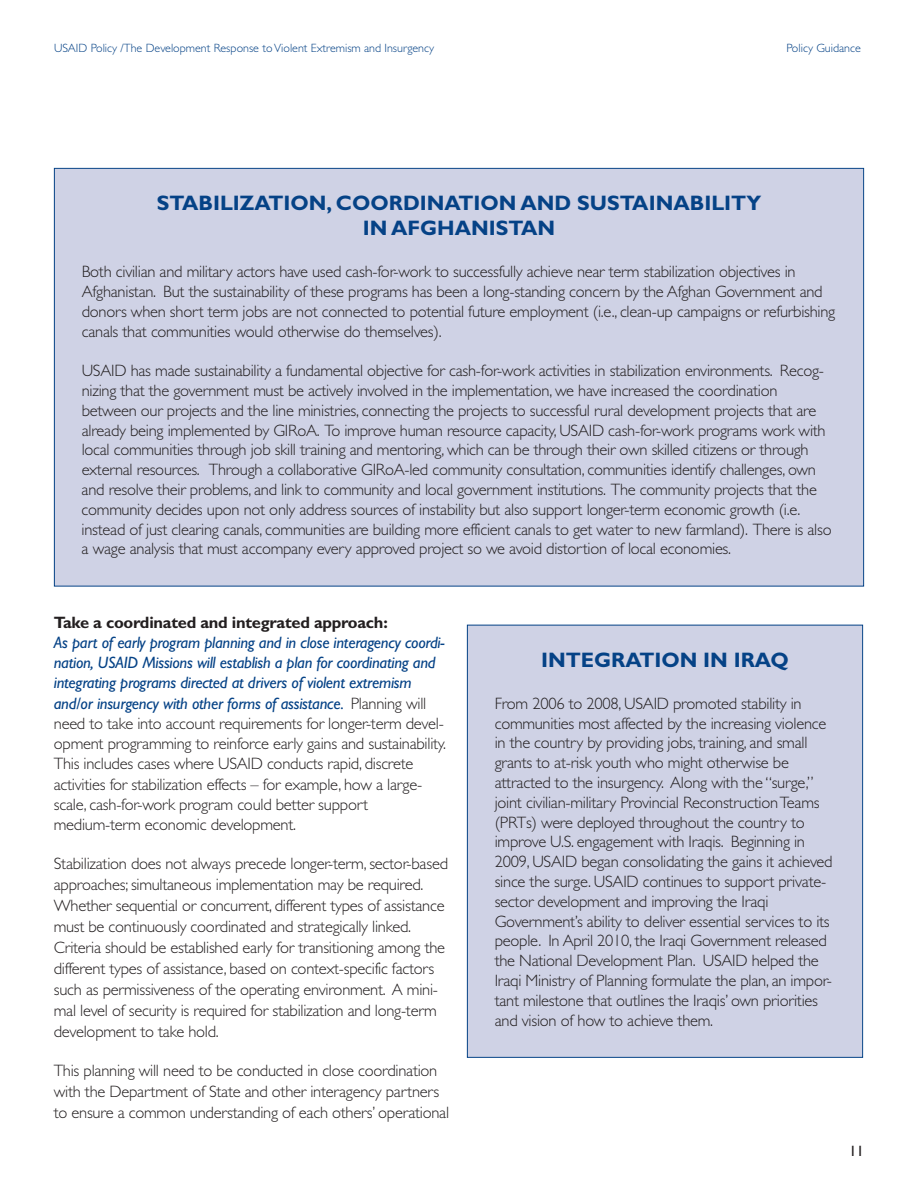
<style>
.page{position:relative;width:918px;height:1188px;background:#fff}
.page>*{position:absolute;margin:0;border:0;box-sizing:border-box;transform-origin:0 0}
.t1{font:700 21px/25.2px "Gill Sans";color:#054286;text-align:center}
.t2{font:300 16.5px/19.8px "Gill Sans";letter-spacing:-.015em;color:#231f20}
.t3{font:700 16.5px "Gill Sans";letter-spacing:-.015em;color:#231f20}
.t4{font:15px "Gill Sans";color:#231f20}
.t5{font:300 12px "Gill Sans";color:#054286}
.s1{font-weight:400;font-style:italic;color:#054286}
</style>
<div class="page">
<div style="left:55px;top:169px;width:808px;height:417px;background:#cfd2e5"></div>
<div style="left:468px;top:625px;width:394px;height:432px;background:#cfd2e5"></div>
<p class="t5" style="left:54px;top:44px;width:382px">USAID Policy /The Development Response toViolent Extremism and Insurgency</p>
<p class="t5" style="left:786px;top:44px;width:76px">Policy Guidance</p>
<h3 class="t1" style="left:157px;top:192px;width:606px">STABILIZATION, COORDINATION AND SUSTAINABILITY<br>IN AFGHANISTAN</h3>
<p class="t2" style="left:82px;top:263px;width:755px">Both civilian and military actors have used cash-for-work to successfully achieve near term stabilization objectives in Afghanistan. But the sustainability of these programs has been a long-standing concern by the Afghan Government and donors when short term jobs are not connected to potential future employment (i.e., clean-up campaigns or refurbishing canals that communities would otherwise do themselves).</p>
<p class="t2" style="left:82px;top:362px;width:752px">USAID has made sustainability a fundamental objective for cash-for-work activities in stabilization environments. Recog&shy;nizing that the government must be actively involved in the implementation, we have increased the coordination between our projects and the line ministries, connecting the projects to successful rural development projects that are already being implemented by GIRoA. To improve human resource capacity, USAID cash-for-work programs work with local communities through job skill training and mentoring, which can be through their own skilled citizens or through external resources. Through a collaborative GIRoA-led community consultation, communities identify challenges, own and resolve their problems, and link to community and local government institutions. The community projects that the community decides upon not only address sources of instability but also support longer-term economic growth (i.e. instead of just clearing canals, communities are building more efficient canals to get water to new farmland). There is also a wage analysis that must accompany every approved project so we avoid distortion of local economies.</p>
<h4 class="t3" style="left:54px;top:616px;width:335px">Take a coordinated and integrated approach:</h4>
<p class="t2" style="left:54px;top:634px;width:394px;line-height:20.2px"><span class="s1">As part of early program planning and in close interagency coordi&shy;nation, USAID Missions will establish a plan for coordinating and integrating programs directed at drivers of violent extremism and/or insurgency with other forms of assistance.</span> Planning will need to take into account requirements for longer-term devel&shy;opment programming to reinforce early gains and sustainability.<br>This includes cases where USAID conducts rapid, discrete activities for stabilization effects – for example, how a large&shy;scale, cash-for-work program could better support medium-term economic development.</p>
<p class="t2" style="left:54px;top:855px;width:396px;line-height:21px">Stabilization does not always precede longer-term, sector-based approaches; simultaneous implementation may be required.<br>Whether sequential or concurrent, different types of assistance must be continuously coordinated and strategically linked.<br>Criteria should be established early for transitioning among the different types of assistance, based on context-specific factors such as permissiveness of the operating environment. A mini&shy;mal level of security is required for stabilization and long-term development to take hold.</p>
<p class="t2" style="left:54px;top:1062px;width:397px;line-height:21px">This planning will need to be conducted in close coordination with the Department of State and other interagency partners to ensure a common understanding of each others’ operational</p>
<h3 class="t1" style="left:541px;top:649px;width:249px">INTEGRATION IN IRAQ</h3>
<p class="t2" style="left:495px;top:695px;width:339px">From 2006 to 2008, USAID promoted stability in communities most affected by the increasing violence in the country by providing jobs, training, and small grants to at-risk youth who might otherwise be attracted to the insurgency. Along with the “surge,” joint civilian-military Provincial ReconstructionTeams (PRTs) were deployed throughout the country to improve U.S. engagement with Iraqis. Beginning in 2009, USAID began consolidating the gains it achieved since the surge. USAID continues to support private&shy;sector development and improving the Iraqi Government’s ability to deliver essential services to its people. In April 2010, the Iraqi Government released the National Development Plan. USAID helped the Iraqi Ministry of Planning formulate the plan, an impor&shy;tant milestone that outlines the Iraqis’ own priorities and vision of how to achieve them.</p>
<p class="t4" style="left:849px;top:1145px;width:16px">11</p>
</div>
